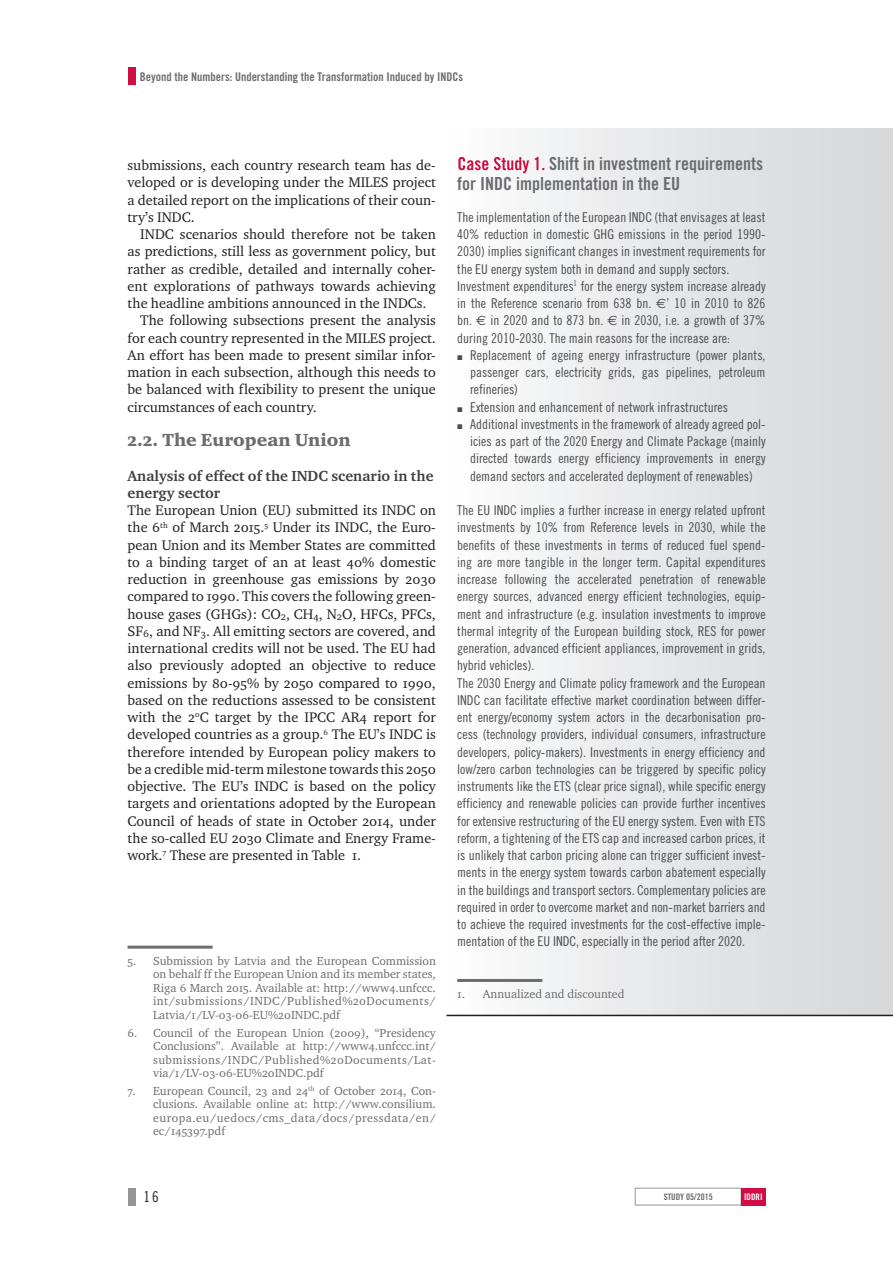
<style>
.page{position:relative;width:893px;height:1263px;background:#fff}
.page>*{position:absolute;margin:0;border:0;box-sizing:border-box;transform-origin:0 0}
.t2-CASE-STUDY{font:18px/19.5px "Trade Gothic Bold Cond Twenty";color:#6c6d70}
.t2{font:18px "Charter ITC Black";color:#6c6d70}
.t3{font:700 15px/17.2px "Charter ITC";color:#3e3e3f}
.t1{font:15px "Trade Gothic LT Std Cn 18";color:#231f20}
.txtsansAlinéa{font:14.25px/17.2px "Charter ITC";color:#231f20;text-align:justify}
.txtEN{font:14.25px/17.2px "Charter ITC";color:#231f20;text-align:justify}
.txtEncadré{font:13.5px/17.2px "Trade Gothic Cond Eighteen";color:#4b4c4d;text-align:justify}
.NoteBasdePage{font:12px/13.5px "Charter ITC";letter-spacing:.035em;color:#6c6d70;text-align:justify}
.None-2{font:12px "Trade Gothic LT Std Bd Cn 20";color:#6c6d70}
.NoteBasdePage-2{font:12px "Charter ITC";color:#6c6d70}
.None-3{font:9px "Trade Gothic LT Std Bd Cn 20";color:#6c6d70}
.t4{font:9px "Trade Gothic LT Std Bd Cn 20";color:#fff}
.s1{color:#fff}
.s2{font-family:"Euro Sans"}
</style>
<div class="page">
<div style="left:128px;top:68px;width:8px;height:17px;background:#d20d44"></div>
<div style="left:635px;top:1188px;width:106px;height:17px;border:1px solid #939598"></div>
<div style="left:741px;top:1188px;width:24px;height:17px;background:#d20d44"></div>
<div style="left:128px;top:1188px;width:8px;height:17px;background:#939598"></div>
<hr style="left:128px;top:946px;width:85px;height:3px;background:#6c6d70">
<div style="left:446px;top:128px;width:447px;height:887px;background:linear-gradient(to right,#fcfcfc,#d4d5d8)"></div>
<hr style="left:457px;top:979px;width:85px;height:3px;background:#6c6d70">
<hr style="left:446px;top:1015px;width:447px;height:1px;background:#231f20">
<svg style="left:458px;top:355px;width:4px;height:5px"></svg>
<svg style="left:458px;top:407px;width:4px;height:5px"></svg>
<svg style="left:458px;top:424px;width:4px;height:5px"></svg>
<p class="None-2" style="left:140px;top:69px;width:325px">Beyond the Numbers: Understanding the Transformation Induced by INDCs</p>
<p class="txtEN" style="left:128px;top:157px;width:310px">submissions, each country research team has de&shy;veloped or is developing under the MILES project a detailed report on the implications of their coun&shy;try’s INDC.</p>
<p class="txtEN" style="left:128px;top:226px;width:310px;text-indent:13px">INDC scenarios should therefore not be taken as predictions, still less as government policy, but rather as credible, detailed and internally coher&shy;ent explorations of pathways towards achieving the headline ambitions announced in the INDCs.</p>
<p class="txtEN" style="left:128px;top:312px;width:310px;text-indent:13px">The following subsections present the analysis for each country represented in the MILES project.<br>An effort has been made to present similar infor&shy;mation in each subsection, although this needs to be balanced with flexibility to present the unique circumstances of each country.</p>
<p class="t2" style="left:128px;top:429px;width:225px">2.2. The European Union</p>
<p class="t3" style="left:128px;top:467px;width:307px">Analysis of effect of the INDC scenario in the energy sector</p>
<p class="txtsansAlinéa" style="left:128px;top:502px;width:310px">The European Union (EU) submitted its INDC on the 6<sup>th</sup> of March 2015.<sup>5</sup> Under its INDC, the Euro&shy;pean Union and its Member States are committed to a binding target of an at least 40% domestic reduction in greenhouse gas emissions by 2030 compared to 1990. This covers the following green&shy;house gases (GHGs): CO<sub>2</sub>, CH<sub>4</sub>, N<sub>2</sub>O, HFCs, PFCs, SF<sub>6</sub>, and NF<sub>3</sub>. All emitting sectors are covered, and international credits will not be used. The EU had also previously adopted an objective to reduce emissions by 80-95% by 2050 compared to 1990, based on the reductions assessed to be consistent with the 2<sup>o</sup>C target by the IPCC AR4 report for developed countries as a group.<sup>6</sup> The EU’s INDC is therefore intended by European policy makers to be a credible mid-term milestone towards this 2050 objective. The EU’s INDC is based on the policy targets and orientations adopted by the European Council of heads of state in October 2014, under the so-called EU 2030 Climate and Energy Frame&shy;work.<sup>7</sup> These are presented in Table 1.</p>
<p class="NoteBasdePage" style="left:153px;top:954px;width:284px;text-indent:-26px">5. Submission by Latvia and the European Commission on behalf ff the European Union and its member states, Riga 6 March 2015. Available at: http://www4.unfccc. int/submissions/INDC/Published%20Documents/ Latvia/1/LV-03-06-EU%20INDC.pdf</p>
<p class="NoteBasdePage" style="left:153px;top:1026px;width:284px;text-indent:-26px">6. Council of the European Union (2009), “Presidency Conclusions”. Available at http://www4.unfccc.int/ submissions/INDC/Published%20Documents/Lat&shy;via/1/LV-03-06-EU%20INDC.pdf</p>
<p class="NoteBasdePage" style="left:153px;top:1084px;width:284px;text-indent:-26px">7. European Council, 23 and 24<sup>th</sup> of October 2014, Con&shy;clusions. Available online at: http://www.consilium. europa.eu/uedocs/cms_data/docs/pressdata/en/ ec/145397.pdf</p>
<p class="t2-CASE-STUDY" style="left:457px;top:154px;width:307px"><span class="s1">Case Study 1.</span> Shift in investment requirements for INDC implementation in the EU</p>
<p class="txtEncadré" style="left:457px;top:208px;width:310px">The implementation of the European INDC (that envisages at least 40% reduction in domestic GHG emissions in the period 1990- 2030) implies significant changes in investment requirements for the EU energy system both in demand and supply sectors.</p>
<p class="txtEncadré" style="left:457px;top:277px;width:310px">Investment expenditures<sup>1</sup> for the energy system increase already in the Reference scenario from 638 bn. <span class="s2">€</span>’ 10 in 2010 to 826 bn. <span class="s2">€</span> in 2020 and to 873 bn. <span class="s2">€</span> in 2030, i.e. a growth of 37% during 2010-2030. The main reasons for the increase are:</p>
<p class="txtEncadré" style="left:470px;top:346px;width:297px">Replacement of ageing energy infrastructure (power plants, passenger cars, electricity grids, gas pipelines, petroleum refineries)</p>
<p class="txtEncadré" style="left:470px;top:398px;width:259px">Extension and enhancement of network infrastructures</p>
<p class="txtEncadré" style="left:470px;top:415px;width:297px">Additional investments in the framework of already agreed pol&shy;icies as part of the 2020 Energy and Climate Package (mainly directed towards energy efficiency improvements in energy demand sectors and accelerated deployment of renewables)</p>
<p class="txtEncadré" style="left:457px;top:501px;width:310px">The EU INDC implies a further increase in energy related upfront investments by 10% from Reference levels in 2030, while the benefits of these investments in terms of reduced fuel spend&shy;ing are more tangible in the longer term. Capital expenditures increase following the accelerated penetration of renewable energy sources, advanced energy efficient technologies, equip&shy;ment and infrastructure (e.g. insulation investments to improve thermal integrity of the European building stock, RES for power generation, advanced efficient appliances, improvement in grids, hybrid vehicles).</p>
<p class="txtEncadré" style="left:457px;top:674px;width:310px">The 2030 Energy and Climate policy framework and the European INDC can facilitate effective market coordination between differ&shy;ent energy/economy system actors in the decarbonisation pro&shy;cess (technology providers, individual consumers, infrastructure developers, policy-makers). Investments in energy efficiency and low/zero carbon technologies can be triggered by specific policy instruments like the ETS (clear price signal), while specific energy efficiency and renewable policies can provide further incentives for extensive restructuring of the EU energy system. Even with ETS reform, a tightening of the ETS cap and increased carbon prices, it is unlikely that carbon pricing alone can trigger sufficient invest&shy;ments in the energy system towards carbon abatement especially in the buildings and transport sectors. Complementary policies are required in order to overcome market and non-market barriers and to achieve the required investments for the cost-effective imple&shy;mentation of the EU INDC, especially in the period after 2020.</p>
<p class="NoteBasdePage-2" style="left:457px;top:986px;width:169px">1. Annualized and discounted</p>
<p class="t1" style="left:143px;top:1188px;width:17px">16</p>
<p class="None-3" style="left:664px;top:1191px;width:50px">STUDY 05/2015</p>
<p class="t4" style="left:744px;top:1191px;width:20px">IDDRI</p>
</div>
